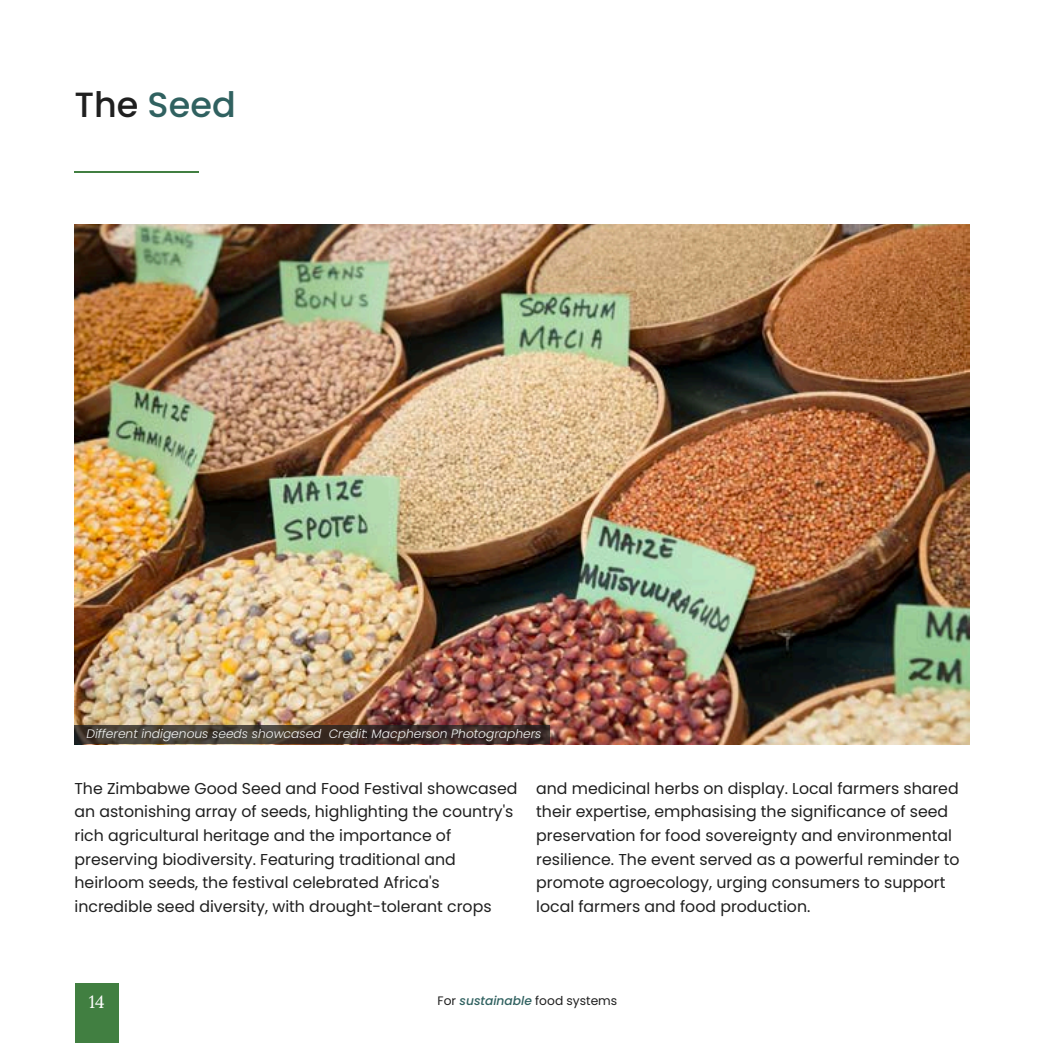
<style>
.page{position:relative;width:1043px;height:1043px;background:#fff}
.page>*{position:absolute;margin:0;border:0;box-sizing:border-box;transform-origin:0 0}
.t1{font:500 35px "Poppins";color:#306160}
.t2{font:17.5px "Lora";color:#fff}
.t3{font:15.75px/23.6px "Poppins";color:#1f1f1f}
.t4{font:italic 300 12.25px "Poppins";color:#f1f2f2}
.t5{font:12.25px "Poppins";color:#1f1f1f}
.s1{color:#1f1f1f}
.s2{font-weight:500;font-style:italic;color:#306160}
</style>
<div class="page">
<hr style="left:74px;top:171px;width:124px;height:2px;background:#417f41">
<div style="left:75px;top:982px;width:44px;height:60px;background:#417f41"></div>
<img style="left:74px;top:224px;width:894px;height:520px">
<svg style="left:74px;top:725px;width:475px;height:19px;background:#40352e"></svg>
<h2 class="t1" style="left:74px;top:80px;width:163px"><span class="s1">The</span> Seed</h2>
<p class="t4" style="left:86px;top:725px;width:456px">Different indigenous seeds showcased Credit: Macpherson Photographers</p>
<p class="t3" style="left:74px;top:776px;width:444px">The Zimbabwe Good Seed and Food Festival showcased an astonishing array of seeds, highlighting the country's rich agricultural heritage and the importance of preserving biodiversity. Featuring traditional and heirloom seeds, the festival celebrated Africa's incredible seed diversity, with drought-tolerant crops</p>
<p class="t3" style="left:536px;top:776px;width:425px">and medicinal herbs on display. Local farmers shared their expertise, emphasising the significance of seed preservation for food sovereignty and environmental resilience. The event served as a powerful reminder to promote agroecology, urging consumers to support local farmers and food production.</p>
<p class="t2" style="left:89px;top:990px;width:17px">14</p>
<h2 class="t5" style="left:437px;top:991px;width:181px">For <span class="s2">sustainable</span> food systems</h2>
</div>
